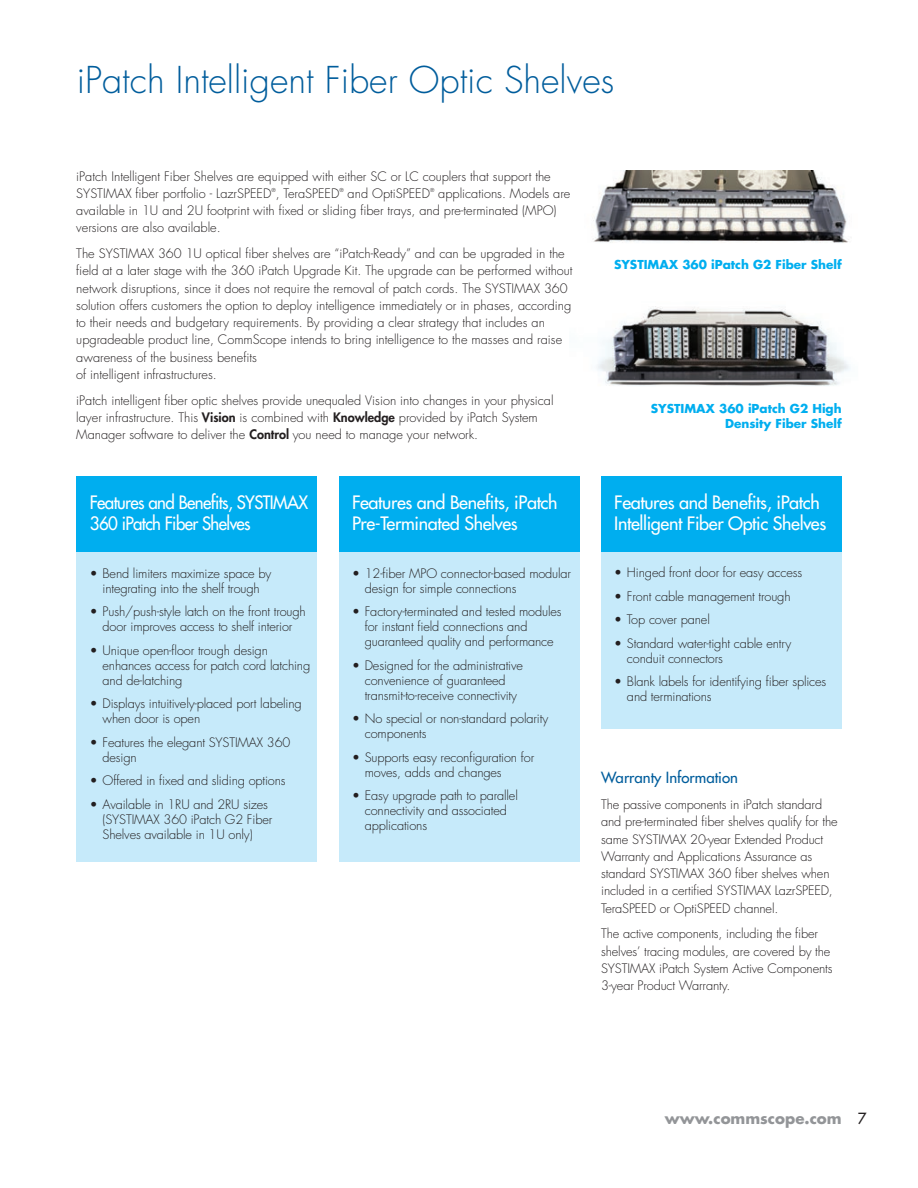
<style>
.page{position:relative;width:918px;height:1188px;background:#fff}
.page>*{position:absolute;margin:0;border:0;box-sizing:border-box;transform-origin:0 0}
.t1{font:300 36px "Futura Std";color:#005d9c}
.t2{font:500 18px/21px "Futura Std";letter-spacing:-.02em;color:#fff}
.t3{font:500 18px/21px "Futura Std";letter-spacing:-.02em;color:#fff;scale:.94 1}
.t4{font:500 15px "Futura Std";color:#005d9c}
.t5{font:700 15px "Futura Std";color:#939598}
.t6{font:300 12.75px/17.2px "Futura Std";letter-spacing:-.01em;color:#231f20}
.t7{font:700 12px/15px "Futura Std";color:#00aeef;text-align:right}
.t8{font:300 5.4px "Futura Std";color:#231f20}
.s1{font-weight:800}
.s2{font-weight:500;color:#231f20}
</style>
<div class="page">
<img style="left:593px;top:170px;width:256px;height:73px">
<img style="left:597px;top:306px;width:254px;height:80px">
<div style="left:76px;top:528px;width:241px;height:333px;background:#c6eafa"></div>
<div style="left:339px;top:528px;width:240px;height:333px;background:#c6eafa"></div>
<div style="left:601px;top:528px;width:241px;height:200px;background:#c6eafa"></div>
<div style="left:76px;top:476px;width:241px;height:76px;background:#00aeef"></div>
<div style="left:339px;top:476px;width:240px;height:76px;background:#00aeef"></div>
<div style="left:601px;top:476px;width:241px;height:76px;background:#00aeef"></div>
<h1 class="t1" style="left:77px;top:59px;width:539px">iPatch Intelligent Fiber Optic Shelves</h1>
<p class="t6" style="left:76px;top:168px;width:476px">iPatch Intelligent Fiber Shelves are equipped with either SC or LC couplers that support the<br>SYSTIMAX fiber portfolio - LazrSPEED , TeraSPEED</p>
<p class="t6" style="left:76px;top:185px;width:496px;text-indent:362px">applications. Models are available in 1U and 2U footprint with fixed or sliding fiber trays, and pre-terminated (MPO) versions are also available.</p>
<p class="t6" style="left:76px;top:245px;width:498px">The SYSTIMAX 360 1U optical fiber shelves are “iPatch-Ready” and can be upgraded in the field at a later stage with the 360 iPatch Upgrade Kit. The upgrade can be performed without network disruptions, since it does not require the removal of patch cords. The SYSTIMAX 360 solution offers customers the option to deploy intelligence immediately or in phases, according to their needs and budgetary requirements. By providing a clear strategy that includes an upgradeable product line, CommScope intends to bring intelligence to the masses and raise awareness of the business benefits<br>of intelligent infrastructures.</p>
<p class="t6" style="left:76px;top:392px;width:479px">iPatch intelligent fiber optic shelves provide unequaled Vision into changes in your physical layer infrastructure. This <span class="s1">Vision</span> is combined with <span class="s1">Knowledge</span> provided by iPatch System<br>Manager software to deliver the <span class="s1">Control</span> you need to manage your network.</p>
<p class="t8" style="left:271px;top:187px;width:6px">®</p>
<p class="t8" style="left:339px;top:187px;width:6px">®</p>
<p class="t6" style="left:348px;top:185px;width:84px">and OptiSPEED</p>
<p class="t8" style="left:430px;top:187px;width:6px">®</p>
<p class="t7" style="left:614px;top:257px;width:229px">SYSTIMAX 360 iPatch G2 Fiber Shelf</p>
<p class="t7" style="left:651px;top:401px;width:192px">SYSTIMAX 360 iPatch G2 High<br>Density Fiber Shelf</p>
<h2 class="t3" style="left:90px;top:492px;width:234px">Features and Benefits, SYSTIMAX<br>360 iPatch Fiber Shelves</h2>
<h2 class="t2" style="left:352px;top:492px;width:207px">Features and Benefits, iPatch<br>Pre-Terminated Shelves</h2>
<h2 class="t2" style="left:614px;top:492px;width:214px">Features and Benefits, iPatch<br>Intelligent Fiber Optic Shelves</h2>
<p class="t6" style="left:90px;top:566px;width:183px;line-height:15px;text-align:center">• Bend limiters maximize space by integrating into the shelf trough</p>
<p class="t6" style="left:90px;top:604px;width:218px;line-height:15px;text-align:center">• Push/push-style latch on the front trough door improves access to shelf interior</p>
<p class="t6" style="left:103px;top:643px;width:209px;line-height:15px;text-indent:-13px">• Unique open-floor trough design enhances access for patch cord latching and de-latching</p>
<p class="t6" style="left:103px;top:696px;width:201px;line-height:15px;text-indent:-13px">• Displays intuitively-placed port labeling when door is open</p>
<p class="t6" style="left:103px;top:735px;width:189px;line-height:15px;text-indent:-13px">• Features the elegant SYSTIMAX 360 design</p>
<p class="t6" style="left:90px;top:772px;width:197px">• Offered in fixed and sliding options</p>
<p class="t6" style="left:103px;top:797px;width:171px;line-height:15px;text-indent:-13px">• Available in 1RU and 2RU sizes (SYSTIMAX 360 iPatch G2 Fiber<br>Shelves available in 1U only)</p>
<p class="t6" style="left:365px;top:566px;width:208px;line-height:15px;text-indent:-13px">• 12-fiber MPO connector-based modular design for simple connections</p>
<p class="t6" style="left:365px;top:604px;width:198px;line-height:15px;text-indent:-13px">• Factory-terminated and tested modules for instant field connections and guaranteed quality and performance</p>
<p class="t6" style="left:352px;top:658px;width:173px;line-height:15px;text-align:center">• Designed for the administrative convenience of guaranteed transmit-to-receive connectivity</p>
<p class="t6" style="left:365px;top:711px;width:185px;line-height:15px;text-indent:-13px">• No special or non-standard polarity components</p>
<p class="t6" style="left:365px;top:750px;width:171px;line-height:15px;text-indent:-13px">• Supports easy reconfiguration for moves, adds and changes</p>
<p class="t6" style="left:365px;top:788px;width:155px;line-height:15px;text-indent:-13px">• Easy upgrade path to parallel connectivity and associated applications</p>
<p class="t6" style="left:614px;top:565px;width:190px">• Hinged front door for easy access</p>
<p class="t6" style="left:614px;top:588px;width:178px">• Front cable management trough</p>
<p class="t6" style="left:614px;top:612px;width:97px">• Top cover panel</p>
<p class="t6" style="left:627px;top:636px;width:166px;line-height:15px;text-indent:-13px">• Standard water-tight cable entry conduit connectors</p>
<p class="t6" style="left:627px;top:675px;width:201px;line-height:15px;text-indent:-13px">• Blank labels for identifying fiber splices and terminations</p>
<p class="t4" style="left:601px;top:769px;width:138px">Warranty Information</p>
<p class="t6" style="left:601px;top:796px;width:238px">The passive components in iPatch standard and pre-terminated fiber shelves qualify for the same SYSTIMAX 20-year Extended Product Warranty and Applications Assurance as standard SYSTIMAX 360 fiber shelves when included in a certified SYSTIMAX LazrSPEED, TeraSPEED or OptiSPEED channel.</p>
<p class="t6" style="left:601px;top:926px;width:233px">The active components, including the fiber shelves’ tracing modules, are covered by the SYSTIMAX iPatch System Active Components 3-year Product Warranty.</p>
<p class="t5" style="left:665px;top:1109px;width:203px">www.commscope.com <span class="s2">7</span></p>
</div>
